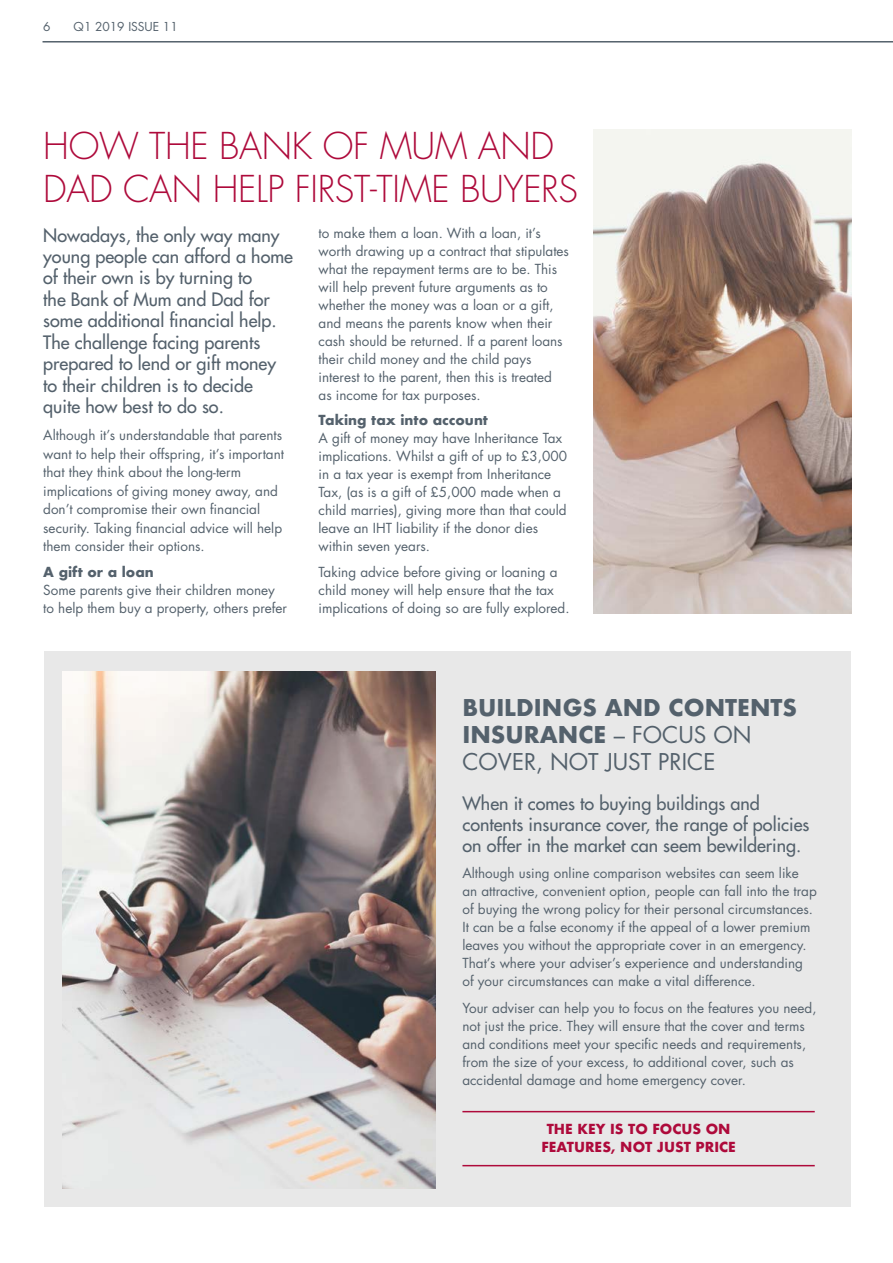
<style>
.page{position:relative;width:893px;height:1263px;background:#fff}
.page>*{position:absolute;margin:0;border:0;box-sizing:border-box;transform-origin:0 0}
.t1{font:300 36px/43.2px "Futura LT";letter-spacing:-.01em;color:#ae0a3b}
.t2{font:700 22.5px/27px "Futura";color:#54616c}
.t3{font:18px/21.5px "Futura";color:#54616c}
.t4{font:13.5px/18px "Futura";color:#54616c}
.t5{font:700 13.5px/18px "Futura";color:#ae0a3b;text-align:center}
.t6{font:700 13.5px "Futura";color:#54616c}
.t7{font:12px "Futura";color:#54616c}
.s1{font-weight:400}
</style>
<div class="page">
<div style="left:44px;top:651px;width:806px;height:555px;background:#e8e8e8"></div>
<hr style="left:43px;top:41px;width:850px;height:2px;background:#54616c">
<img style="left:593px;top:130px;width:258px;height:483px">
<img style="left:62px;top:672px;width:374px;height:516px">
<hr style="left:462px;top:1111px;width:353px;height:1px;background:#ae0a3b">
<hr style="left:462px;top:1165px;width:353px;height:1px;background:#ae0a3b">
<p class="t7" style="left:43px;top:18px;width:9px">6</p>
<p class="t7" style="left:74px;top:18px;width:106px">Q1 2019 ISSUE 11</p>
<h1 class="t1" style="left:43px;top:125px;width:536px">HOW THE BANK OF MUM AND<br>DAD CAN HELP FIRST-TIME BUYERS</h1>
<p class="t3" style="left:43px;top:224px;width:251px">Nowadays, the only way many young people can afford a home of their own is by turning to<br>the Bank of Mum and Dad for some additional financial help.<br>The challenge facing parents prepared to lend or gift money to their children is to decide quite how best to do so.</p>
<p class="t4" style="left:43px;top:426px;width:242px;line-height:18.5px">Although it’s understandable that parents want to help their offspring, it’s important that they think about the long-term implications of giving money away, and don’t compromise their own financial security. Taking financial advice will help them consider their options.</p>
<p class="t6" style="left:43px;top:562px;width:112px">A gift or a loan</p>
<p class="t4" style="left:43px;top:581px;width:245px;line-height:18.5px">Some parents give their children money to help them buy a property, others prefer</p>
<p class="t4" style="left:319px;top:224px;width:252px">to make them a loan. With a loan, it’s worth drawing up a contract that stipulates what the repayment terms are to be. This will help prevent future arguments as to whether the money was a loan or a gift, and means the parents know when their cash should be returned. If a parent loans their child money and the child pays interest to the parent, then this is treated<br>as income for tax purposes.</p>
<p class="t6" style="left:319px;top:410px;width:171px">Taking tax into account</p>
<p class="t4" style="left:319px;top:429px;width:250px">A gift of money may have Inheritance Tax implications. Whilst a gift of up to £3,000 in a tax year is exempt from Inheritance Tax, (as is a gift of £5,000 made when a child marries), giving more than that could leave an IHT liability if the donor dies within seven years.</p>
<p class="t4" style="left:319px;top:563px;width:252px">Taking advice before giving or loaning a child money will help ensure that the tax implications of doing so are fully explored.</p>
<h2 class="t2" style="left:462px;top:694px;width:336px">BUILDINGS AND CONTENTS<br>INSURANCE <span class="s1">– FOCUS ON<br>COVER, NOT JUST PRICE</span></h2>
<h3 class="t3" style="left:462px;top:792px;width:348px;line-height:21px">When it comes to buying buildings and contents insurance cover, the range of policies on offer in the market can seem bewildering.</h3>
<p class="t4" style="left:462px;top:864px;width:356px">Although using online comparison websites can seem like an attractive, convenient option, people can fall into the trap of buying the wrong policy for their personal circumstances.<br>It can be a false economy if the appeal of a lower premium leaves you without the appropriate cover in an emergency.<br>That’s where your adviser’s experience and understanding of your circumstances can make a vital difference.</p>
<p class="t4" style="left:462px;top:998px;width:356px">Your adviser can help you to focus on the features you need, not just the price. They will ensure that the cover and terms and conditions meet your specific needs and requirements, from the size of your excess, to additional cover, such as accidental damage and home emergency cover.</p>
<p class="t5" style="left:541px;top:1120px;width:196px">THE KEY IS TO FOCUS ON<br>FEATURES, NOT JUST PRICE</p>
</div>
